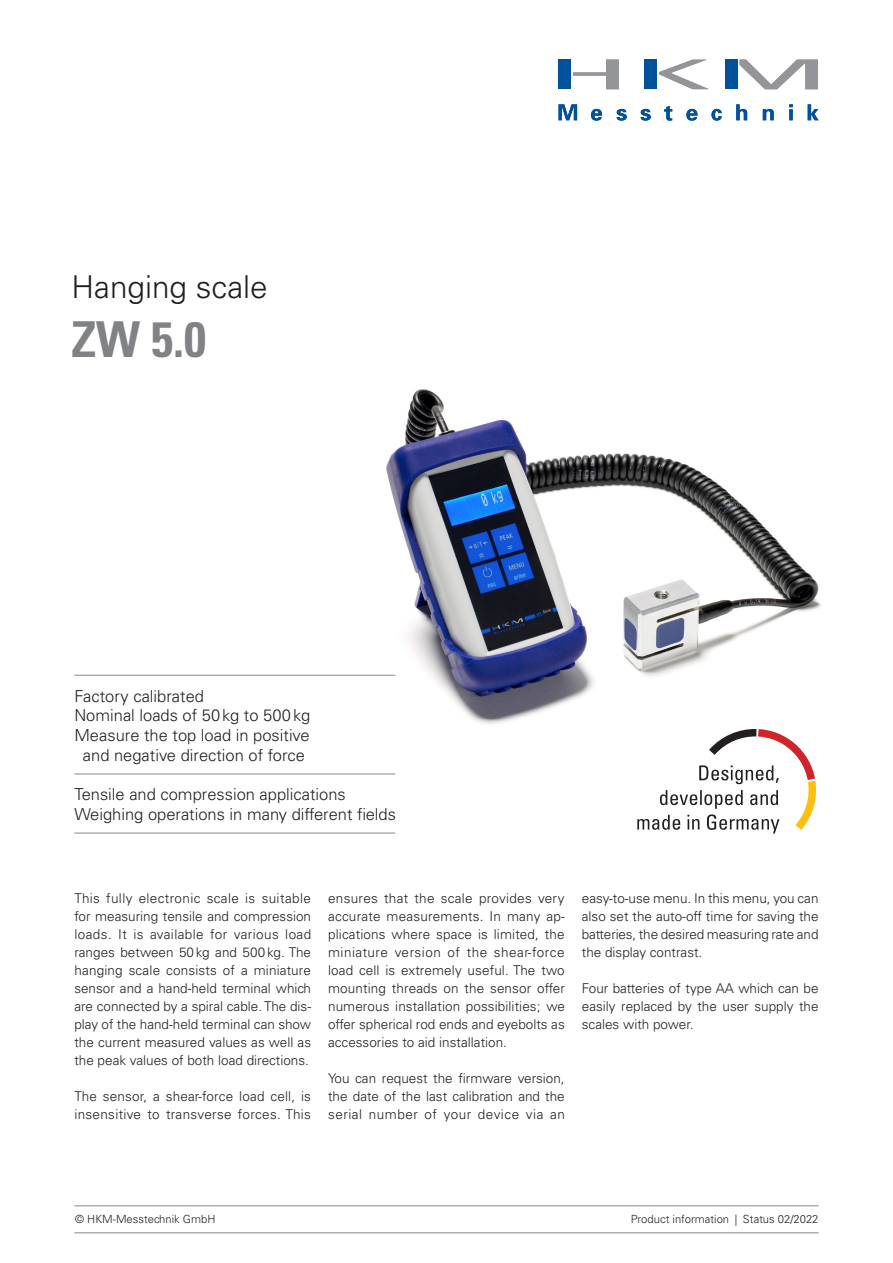
<style>
.page{position:relative;width:893px;height:1263px;background:#fff}
.page>*{position:absolute;margin:0;border:0;box-sizing:border-box;transform-origin:0 0}
.t1{font:700 condensed 49.5px "Univers LT Std";color:#808285}
.t2{font:300 31.5px "Univers LT Std";color:#231f20}
.t3{font:300 16.5px/19.8px "Univers LT Std";color:#231f20}
.t4{font:300 13.5px/18px "Univers LT Std";color:#231f20;text-align:justify}
.t5{font:300 11.25px "Univers LT Std";color:#231f20}
</style>
<div class="page">
<img style="left:306px;top:389px;width:515px;height:335px">
<svg style="left:559px;top:104px;width:18px;height:16px"></svg>
<svg style="left:591px;top:109px;width:11px;height:12px"></svg>
<svg style="left:617px;top:109px;width:10px;height:12px"></svg>
<svg style="left:641px;top:109px;width:10px;height:12px"></svg>
<svg style="left:664px;top:106px;width:8px;height:15px"></svg>
<svg style="left:686px;top:109px;width:11px;height:12px"></svg>
<svg style="left:711px;top:109px;width:11px;height:12px"></svg>
<svg style="left:736px;top:104px;width:11px;height:16px"></svg>
<svg style="left:763px;top:109px;width:11px;height:11px"></svg>
<svg style="left:789px;top:109px;width:4px;height:11px"></svg>
<svg style="left:789px;top:104px;width:4px;height:3px"></svg>
<svg style="left:808px;top:104px;width:11px;height:16px"></svg>
<div style="left:558px;top:60px;width:13px;height:29px;background:#01529b"></div>
<div style="left:644px;top:60px;width:13px;height:29px;background:#01529b"></div>
<div style="left:725px;top:60px;width:13px;height:29px;background:#01529b"></div>
<svg style="left:573px;top:60px;width:46px;height:29px"></svg>
<svg style="left:659px;top:60px;width:50px;height:29px"></svg>
<svg style="left:739px;top:60px;width:79px;height:29px"></svg>
<hr style="left:74px;top:675px;width:321px;height:1px;background:#939598">
<hr style="left:74px;top:773px;width:321px;height:1px;background:#939598">
<hr style="left:74px;top:832px;width:321px;height:2px;background:#939598">
<svg style="left:637px;top:729px;width:180px;height:104px"></svg>
<hr style="left:74px;top:1205px;width:745px;height:1px;background:#939598">
<hr style="left:74px;top:1232px;width:745px;height:1px;background:#939598">
<h2 class="t2" style="left:72px;top:268px;width:198px">Hanging scale</h2>
<h1 class="t1" style="left:72px;top:309px;width:136px">ZW 5.0</h1>
<p class="t3" style="left:74px;top:686px;width:131px">Factory calibrated</p>
<p class="t3" style="left:74px;top:706px;width:237px">Nominal loads of 50kg to 500kg</p>
<p class="t3" style="left:74px;top:725px;width:237px">Measure the top load in positive</p>
<p class="t3" style="left:83px;top:745px;width:224px">and negative direction of force</p>
<p class="t3" style="left:74px;top:784px;width:323px">Tensile and compression applications<br>Weighing operations in many different fields</p>
<p class="t4" style="left:74px;top:889px;width:238px">This fully electronic scale is suitable for measuring tensile and compression loads. It is available for various load ranges between 50kg and 500kg. The hanging scale consists of a miniature sensor and a hand-held terminal which are connected by a spiral cable. The dis&shy;play of the hand-held terminal can show the current measured values as well as the peak values of both load directions.</p>
<p class="t4" style="left:74px;top:1087px;width:238px">The sensor, a shear-force load cell, is insensitive to transverse forces. This</p>
<p class="t4" style="left:328px;top:889px;width:238px">ensures that the scale provides very accurate measurements. In many ap&shy;plications where space is limited, the miniature version of the shear-force load cell is extremely useful. The two mounting threads on the sensor offer numerous installation possibilities; we offer spherical rod ends and eyebolts as accessories to aid installation.</p>
<p class="t4" style="left:328px;top:1069px;width:238px">You can request the firmware version, the date of the last calibration and the serial number of your device via an</p>
<p class="t4" style="left:582px;top:889px;width:238px">easy-to-use menu. In this menu, you can also set the auto-off time for saving the batteries, the desired measuring rate and the display contrast.</p>
<p class="t4" style="left:582px;top:979px;width:238px">Four batteries of type AA which can be easily replaced by the user supply the scales with power.</p>
<p class="t5" style="left:75px;top:1212px;width:142px">© HKM-Messtechnik GmbH</p>
<p class="t5" style="left:631px;top:1212px;width:189px">Product information | Status 02/2022</p>
</div>
